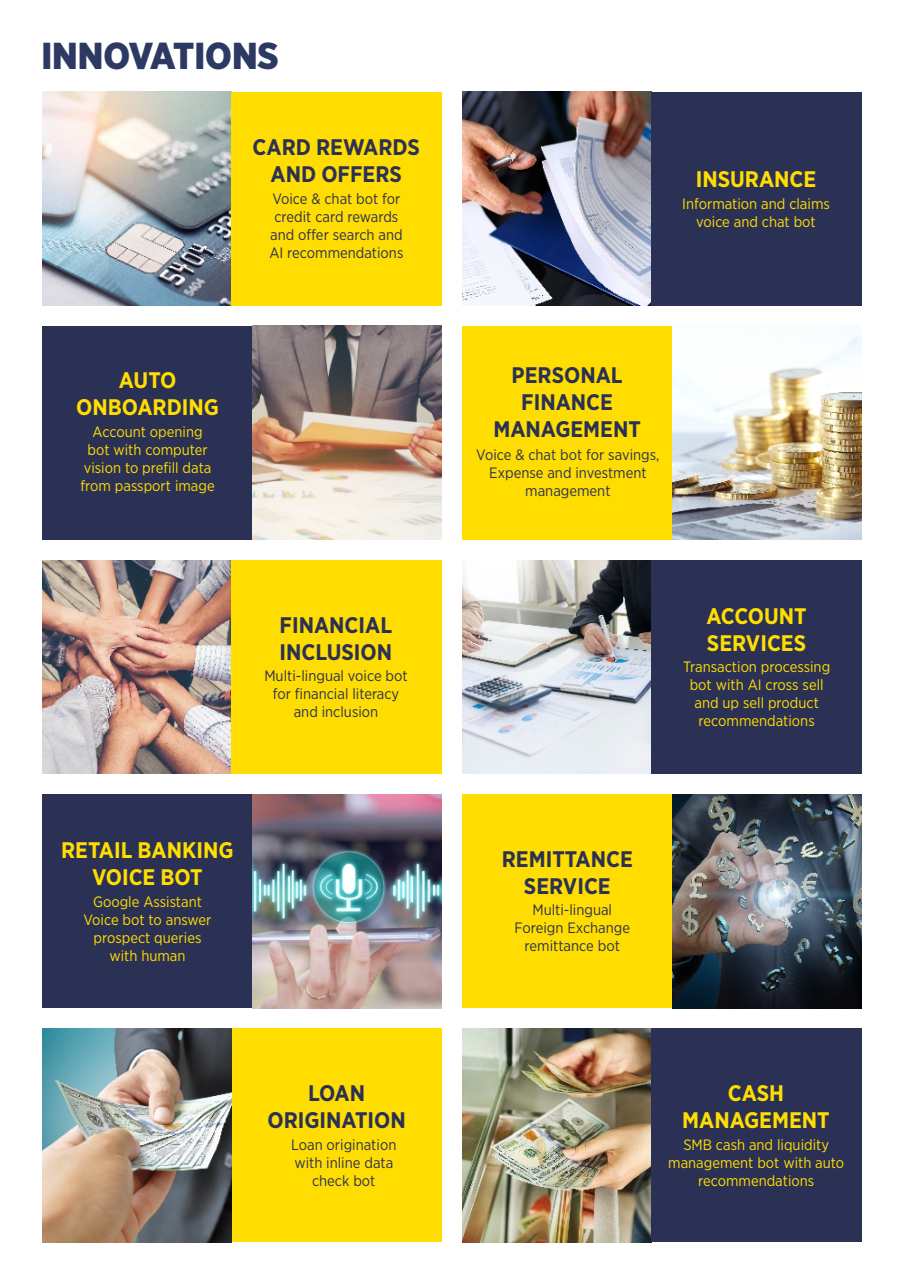
<style>
.page{position:relative;width:904px;height:1285px;background:#fff}
.page>*{position:absolute;margin:0;border:0;box-sizing:border-box;transform-origin:0 0}
.t1{font:900 37.5px "Gotham Narrow";color:#2c3a63}
.t2{font:700 22.5px/27px "Gotham Narrow";color:#2b3155;text-align:center}
.t3{font:700 22.5px/27px "Gotham Narrow";color:#fd0;text-align:center}
.t4{font:15px/18px "Gotham Narrow";color:#fd0;text-align:center}
.t5{font:15px/18px "Gotham Narrow";color:#2b3155;text-align:center}
</style>
<div class="page">
<div style="left:43px;top:326px;width:209px;height:213px;background:#2b3155"></div>
<img style="left:43px;top:92px;width:188px;height:213px">
<img style="left:43px;top:560px;width:188px;height:213px">
<img style="left:462px;top:1028px;width:189px;height:214px">
<div style="left:231px;top:560px;width:210px;height:213px;background:#fd0"></div>
<div style="left:43px;top:794px;width:209px;height:213px;background:#2b3155"></div>
<div style="left:231px;top:1028px;width:210px;height:214px;background:#fd0"></div>
<div style="left:231px;top:92px;width:210px;height:213px;background:#fd0"></div>
<div style="left:462px;top:794px;width:210px;height:213px;background:#fd0"></div>
<img style="left:462px;top:92px;width:189px;height:213px">
<img style="left:462px;top:560px;width:189px;height:213px">
<img style="left:43px;top:1028px;width:188px;height:214px">
<img style="left:252px;top:326px;width:189px;height:213px">
<img style="left:252px;top:794px;width:189px;height:213px">
<div style="left:651px;top:560px;width:210px;height:213px;background:#2b3155"></div>
<div style="left:462px;top:326px;width:210px;height:213px;background:#fd0"></div>
<div style="left:651px;top:1028px;width:210px;height:214px;background:#2b3155"></div>
<div style="left:651px;top:92px;width:210px;height:213px;background:#2b3155"></div>
<img style="left:672px;top:326px;width:189px;height:213px">
<img style="left:672px;top:794px;width:189px;height:213px">
<h1 class="t1" style="left:41px;top:39px;width:239px">INNOVATIONS</h1>
<h2 class="t2" style="left:253px;top:135px;width:169px">CARD REWARDS<br>AND OFFERS</h2>
<h2 class="t3" style="left:76px;top:368px;width:144px">AUTO<br>ONBOARDING</h2>
<p class="t4" style="left:80px;top:423px;width:136px">Account opening bot with computer vision to prefill data from passport image</p>
<p class="t5" style="left:269px;top:190px;width:135px">Voice &amp; chat bot for credit card rewards and offer search and<br>AI recommendations</p>
<h2 class="t2" style="left:279px;top:612px;width:114px;text-align:left">FINANCIAL<br>INCLUSION</h2>
<p class="t5" style="left:264px;top:667px;width:145px">Multi-lingual voice bot for financial literacy and inclusion</p>
<h2 class="t3" style="left:61px;top:837px;width:174px">RETAIL BANKING<br>VOICE BOT</h2>
<p class="t4" style="left:83px;top:893px;width:129px">Google Assistant<br>Voice bot to answer prospect queries with human</p>
<h2 class="t2" style="left:267px;top:1080px;width:140px">LOAN<br>ORIGINATION</h2>
<p class="t5" style="left:291px;top:1135px;width:107px">Loan origination with inline data check bot</p>
<h2 class="t3" style="left:695px;top:166px;width:122px">INSURANCE</h2>
<p class="t4" style="left:682px;top:195px;width:149px">Information and claims voice and chat bot</p>
<h2 class="t2" style="left:493px;top:363px;width:149px">PERSONAL<br>FINANCE<br>MANAGEMENT</h2>
<p class="t5" style="left:476px;top:446px;width:185px">Voice &amp; chat bot for savings,<br>Expense and investment management</p>
<h2 class="t3" style="left:706px;top:603px;width:102px;text-align:left">ACCOUNT<br>SERVICES</h2>
<p class="t4" style="left:683px;top:658px;width:149px">Transaction processing bot with AI cross sell and up sell product recommendations</p>
<h2 class="t2" style="left:502px;top:846px;width:133px">REMITTANCE<br>SERVICE</h2>
<p class="t5" style="left:514px;top:901px;width:117px">Multi-lingual<br>Foreign Exchange remittance bot</p>
<h2 class="t3" style="left:682px;top:1080px;width:149px">CASH<br>MANAGEMENT</h2>
<p class="t4" style="left:668px;top:1136px;width:177px">SMB cash and liquidity management bot with auto recommendations</p>
</div>
